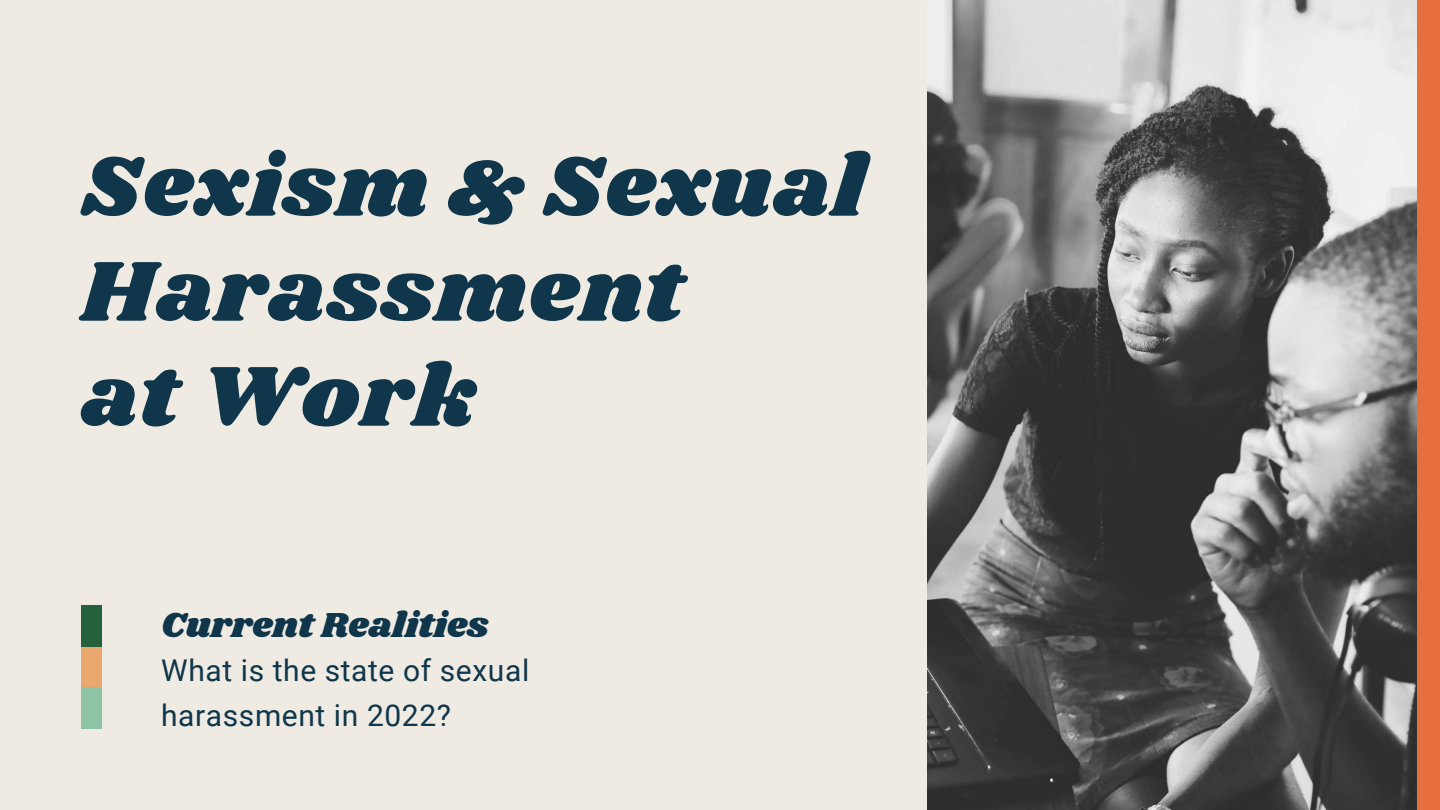
<style>
.page{position:relative;width:1440px;height:810px;background:#efebe3}
.page>*{position:absolute;margin:0;border:0;box-sizing:border-box;transform-origin:0 0}
.t1{font:88px/105px "Shrikhand";letter-spacing:.02em;color:#0f364b}
.t2{font:36px "Shrikhand";color:#0f364b}
.t3{font:30px/45px "Roboto";letter-spacing:.02em;color:#0f364b}
</style>
<div class="page">
<div style="left:933px;top:0;width:507px;height:810px;background:#e76f3d"></div>
<img style="left:927px;top:0;width:490px;height:810px">
<div style="left:81px;top:605px;width:20px;height:42px;background:#24603c"></div>
<div style="left:81px;top:647px;width:20px;height:42px;background:#eaa86e"></div>
<div style="left:81px;top:687px;width:20px;height:42px;background:#8fc3a5"></div>
<h1 class="t1" style="left:81px;top:137px;width:785px">Sexism &amp; Sexual<br>Harassment<br>at Work</h1>
<p class="t2" style="left:161px;top:600px;width:329px">Current Realities</p>
<p class="t3" style="left:161px;top:648px;width:370px">What is the state of sexual harassment in 2022?</p>
</div>
